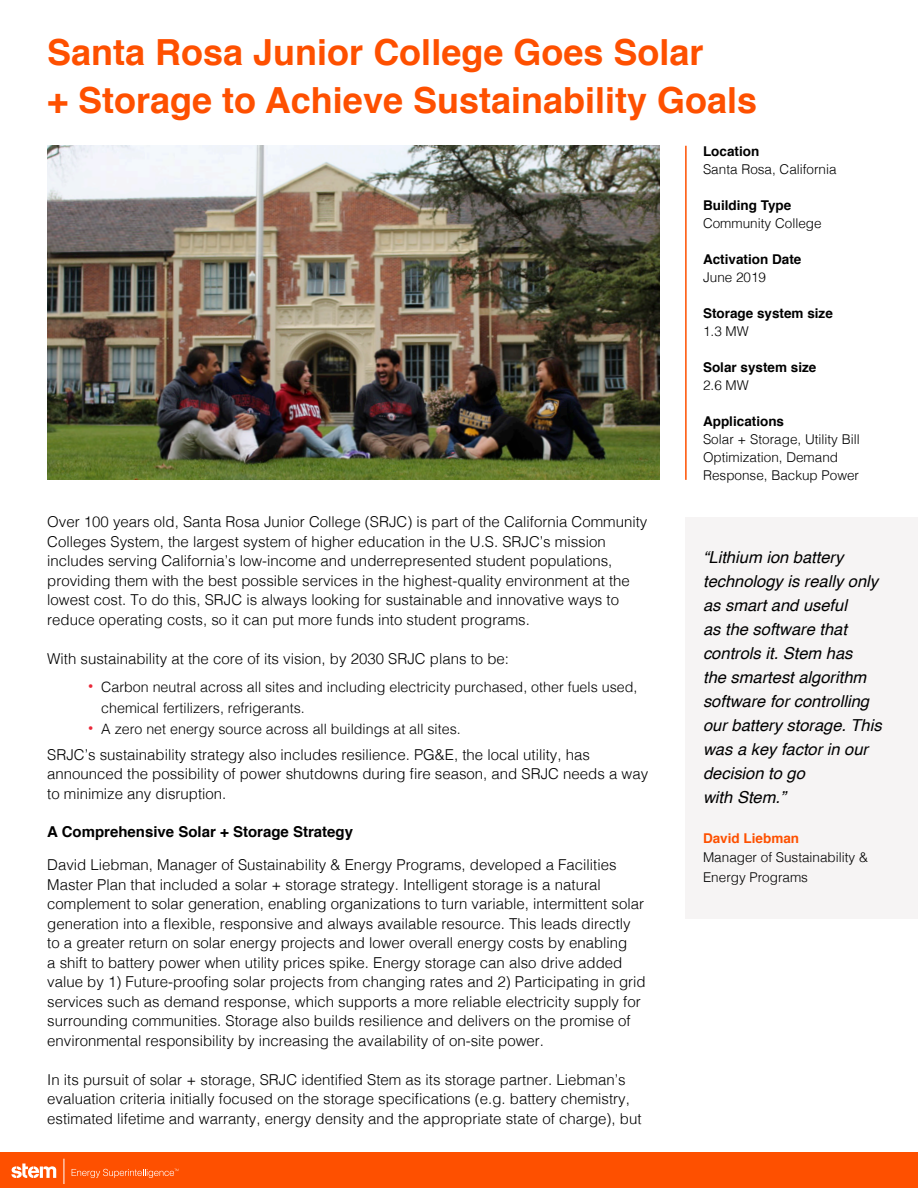
<style>
.page{position:relative;width:918px;height:1188px;background:#fff}
.page>*{position:absolute;margin:0;border:0;box-sizing:border-box;transform-origin:0 0}
.STEM_eBOOK_Header_1{font:700 36px/48px "Helvetica";color:#fe5000}
.STEM_eBOOK_Body_Copy{font:italic 16.5px/24px "Helvetica";color:#000}
.STEM_eBOOK_Body_Copy-2{font:300 15px/19.5px "Helvetica";color:#000}
.STEM_eBOOK_Body_Copy-3{font:700 15px "Helvetica";color:#000}
.t1{font:300 14.25px/21px "Helvetica";color:#000}
.STEM_eBOOK_Body_Copy-4{font:300 13.5px/18px "Helvetica";color:#000}
.STEM_eBOOK_Body_Copy-5{font:700 13.5px/18px "Helvetica";color:#000}
.s1{font-weight:700;font-size:16.5px;color:#ea2839}
.s2{font-weight:700}
.s3{font-weight:300}
.s4{font-weight:700;color:#fe5000}
</style>
<div class="page">
<div style="left:0;top:1153px;width:918px;height:35px;background:#fe5000"></div>
<svg style="left:72px;top:1169px;width:106px;height:9px"></svg>
<svg style="left:11px;top:1164px;width:45px;height:14px"></svg>
<svg style="left:64px;top:1159px;width:1px;height:25px"></svg>
<div style="left:685px;top:517px;width:233px;height:401px;background:#f6f4f4"></div>
<img style="left:47px;top:146px;width:613px;height:334px">
<hr style="left:685px;top:146px;width:2px;height:334px;background:#fe5000">
<p class="STEM_eBOOK_Header_1" style="left:47px;top:29px;width:711px">Santa Rosa Junior College Goes Solar<br>+ Storage to Achieve Sustainability Goals</p>
<p class="STEM_eBOOK_Body_Copy-2" style="left:47px;top:511px;width:602px">Over 100 years old, Santa Rosa Junior College (SRJC) is part of the California Community Colleges System, the largest system of higher education in the U.S. SRJC’s mission includes serving California’s low-income and underrepresented student populations, providing them with the best possible services in the highest-quality environment at the lowest cost. To do this, SRJC is always looking for sustainable and innovative ways to reduce operating costs, so it can put more funds into student programs.</p>
<p class="STEM_eBOOK_Body_Copy-2" style="left:47px;top:648px;width:463px">With sustainability at the core of its vision, by 2030 SRJC plans to be:</p>
<p class="t1" style="left:101px;top:675px;width:538px;text-indent:-14px"><span class="s1">•</span> Carbon neutral across all sites and including electricity purchased, other fuels used, chemical fertilizers, refrigerants.</p>
<p class="t1" style="left:88px;top:717px;width:375px"><span class="s1">•</span> A zero net energy source across all buildings at all sites.</p>
<p class="STEM_eBOOK_Body_Copy-2" style="left:47px;top:744px;width:603px">SRJC’s sustainability strategy also includes resilience. PG&amp;E, the local utility, has announced the possibility of power shutdowns during fire season, and SRJC needs a way to minimize any disruption.</p>
<p class="STEM_eBOOK_Body_Copy-3" style="left:47px;top:820px;width:307px">A Comprehensive Solar + Storage Strategy</p>
<p class="STEM_eBOOK_Body_Copy-2" style="left:47px;top:854px;width:600px">David Liebman, Manager of Sustainability &amp; Energy Programs, developed a Facilities Master Plan that included a solar + storage strategy. Intelligent storage is a natural complement to solar generation, enabling organizations to turn variable, intermittent solar generation into a flexible, responsive and always available resource. This leads directly to a greater return on solar energy projects and lower overall energy costs by enabling<br>a shift to battery power when utility prices spike. Energy storage can also drive added value by 1) Future-proofing solar projects from changing rates and 2) Participating in grid services such as demand response, which supports a more reliable electricity supply for surrounding communities. Storage also builds resilience and delivers on the promise of environmental responsibility by increasing the availability of on-site power.</p>
<p class="STEM_eBOOK_Body_Copy-2" style="left:47px;top:1069px;width:596px">In its pursuit of solar + storage, SRJC identified Stem as its storage partner. Liebman’s evaluation criteria initially focused on the storage specifications (e.g. battery chemistry, estimated lifetime and warranty, energy density and the appropriate state of charge), but</p>
<p class="STEM_eBOOK_Body_Copy-4" style="left:703px;top:141px;width:135px"><span class="s2">Location<br></span>Santa Rosa, California</p>
<p class="STEM_eBOOK_Body_Copy-4" style="left:703px;top:195px;width:120px"><span class="s2">Building Type<br></span>Community College</p>
<p class="STEM_eBOOK_Body_Copy-5" style="left:703px;top:250px;width:100px">Activation Date<br><span class="s3">June 2019</span></p>
<p class="STEM_eBOOK_Body_Copy-5" style="left:703px;top:304px;width:131px">Storage system size<br><span class="s3">1.3 MW</span></p>
<p class="STEM_eBOOK_Body_Copy-5" style="left:703px;top:358px;width:115px">Solar system size<br><span class="s3">2.6 MW</span></p>
<p class="STEM_eBOOK_Body_Copy-4" style="left:703px;top:411px;width:158px"><span class="s2">Applications<br></span>Solar + Storage, Utility Bill<br>Optimization, Demand<br>Response, Backup Power</p>
<p class="STEM_eBOOK_Body_Copy" style="left:703px;top:545px;width:180px">“Lithium ion battery technology is really only as smart and useful<br>as the software that controls it. Stem has<br>the smartest algorithm software for controlling our battery storage. This was a key factor in our decision to go<br>with Stem.”</p>
<p class="STEM_eBOOK_Body_Copy-4" style="left:703px;top:827px;width:167px;line-height:19.5px"><span class="s4">David Liebman<br></span>Manager of Sustainability &amp;<br>Energy Programs</p>
</div>
